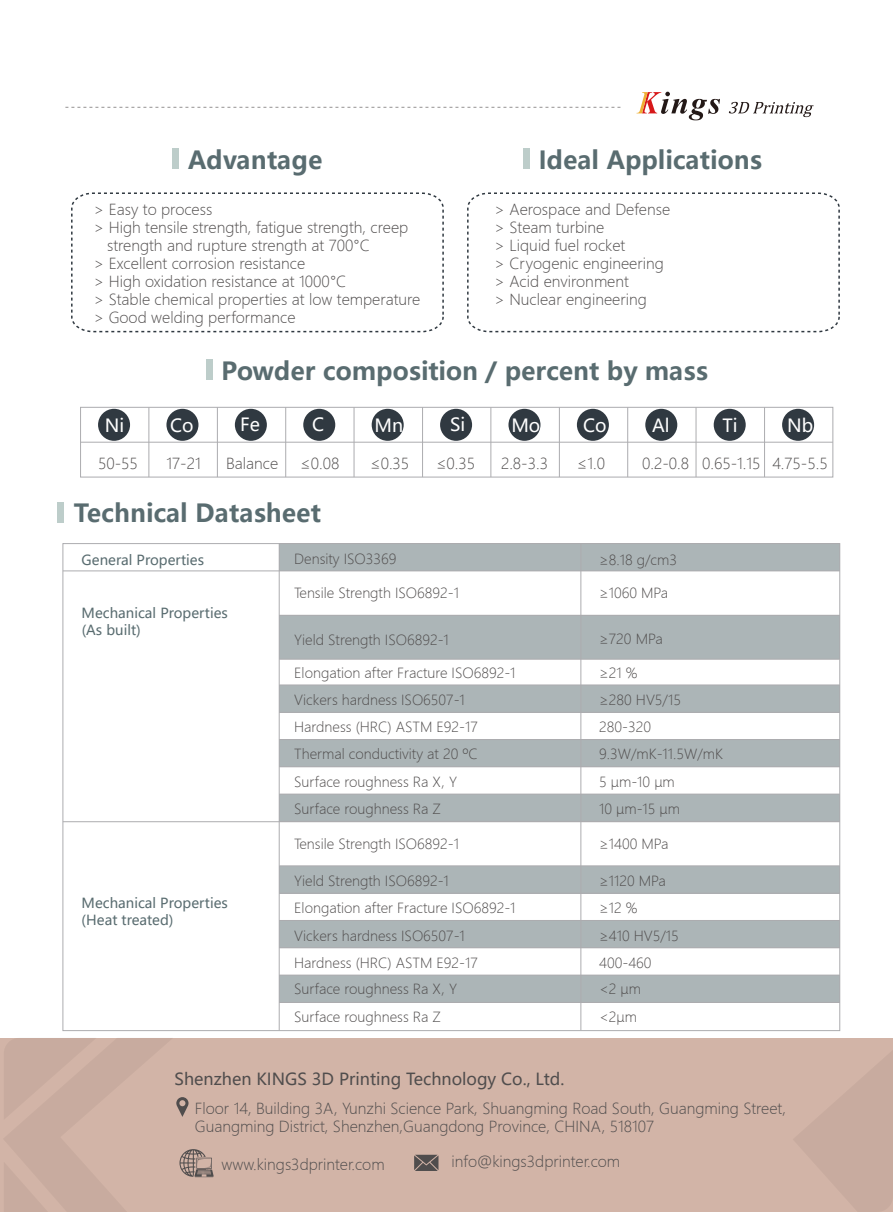
<style>
.page{position:relative;width:893px;height:1212px;background:#fff}
.page>*{position:absolute;margin:0;border:0;box-sizing:border-box;transform-origin:0 0}
.t1{font:700 24.75px "Microsoft Ya Hei";color:#596c70}
.t2{font:18px "Microsoft Ya Hei";color:#fff}
.t3{font:16.5px "Microsoft Ya Hei";color:#504d4d}
.t4{font:300 15px/18px "Microsoft Ya Hei";color:#504d4d}
.t5{font:300 13.8px "Microsoft Ya Hei";color:#504d4d}
.t6{font:13.8px/16.5px "Microsoft Ya Hei";color:#596c70}
</style>
<div class="page">
<div style="left:645px;top:409px;width:32px;height:32px;background:#303941;border-radius:50%"></div>
<div style="left:577px;top:409px;width:32px;height:32px;background:#303941;border-radius:50%"></div>
<div style="left:98px;top:409px;width:32px;height:32px;background:#303941;border-radius:50%"></div>
<div style="left:372px;top:409px;width:32px;height:32px;background:#303941;border-radius:50%"></div>
<svg style="left:636px;top:92px;width:84px;height:28px"></svg>
<svg style="left:729px;top:102px;width:85px;height:15px"></svg>
<svg style="left:65px;top:107px;width:556px;height:1px"></svg>
<svg style="left:467px;top:192px;width:373px;height:141px"></svg>
<svg style="left:71px;top:192px;width:373px;height:141px"></svg>
<div style="left:0;top:1038px;width:893px;height:174px;background:#d2b4a7"></div>
<div style="left:172px;top:149px;width:6px;height:20px;background:#bdcdca"></div>
<div style="left:523px;top:149px;width:7px;height:20px;background:#bdcdca"></div>
<div style="left:57px;top:502px;width:7px;height:21px;background:#bdcdca"></div>
<svg style="left:176px;top:1097px;width:38px;height:81px"></svg>
<svg style="left:414px;top:1155px;width:24px;height:16px"></svg>
<div style="left:206px;top:359px;width:7px;height:21px;background:#bdcdca"></div>
<div style="left:166px;top:409px;width:32px;height:32px;background:#303941;border-radius:50%"></div>
<div style="left:235px;top:409px;width:32px;height:32px;background:#303941;border-radius:50%"></div>
<div style="left:303px;top:409px;width:32px;height:32px;background:#303941;border-radius:50%"></div>
<div style="left:440px;top:409px;width:32px;height:32px;background:#303941;border-radius:50%"></div>
<div style="left:508px;top:409px;width:32px;height:32px;background:#303941;border-radius:50%"></div>
<div style="left:714px;top:409px;width:32px;height:32px;background:#303941;border-radius:50%"></div>
<div style="left:782px;top:409px;width:32px;height:32px;background:#303941;border-radius:50%"></div>
<div style="left:80px;top:407px;width:753px;height:70px;border:1px solid #acacaf"></div>
<hr style="left:81px;top:442px;width:752px;height:1px;background:#acacaf">
<hr style="left:764px;top:407px;width:1px;height:70px;background:#acacaf">
<hr style="left:696px;top:407px;width:1px;height:70px;background:#acacaf">
<hr style="left:627px;top:407px;width:1px;height:70px;background:#acacaf">
<hr style="left:559px;top:407px;width:1px;height:70px;background:#acacaf">
<hr style="left:491px;top:407px;width:1px;height:70px;background:#acacaf">
<hr style="left:422px;top:407px;width:1px;height:70px;background:#acacaf">
<hr style="left:354px;top:407px;width:1px;height:70px;background:#acacaf">
<hr style="left:285px;top:407px;width:1px;height:70px;background:#acacaf">
<hr style="left:217px;top:407px;width:1px;height:70px;background:#acacaf">
<hr style="left:149px;top:407px;width:1px;height:70px;background:#acacaf">
<div style="left:279px;top:544px;width:561px;height:27px;background:#acb5b7"></div>
<div style="left:279px;top:615px;width:561px;height:44px;background:#acb5b7"></div>
<div style="left:279px;top:685px;width:561px;height:27px;background:#acb5b7"></div>
<div style="left:279px;top:739px;width:561px;height:28px;background:#acb5b7"></div>
<div style="left:279px;top:794px;width:561px;height:27px;background:#acb5b7"></div>
<div style="left:279px;top:866px;width:561px;height:27px;background:#acb5b7"></div>
<div style="left:279px;top:920px;width:561px;height:28px;background:#acb5b7"></div>
<div style="left:279px;top:975px;width:561px;height:27px;background:#acb5b7"></div>
<hr style="left:279px;top:920px;width:561px;height:1px;background:#acacaf">
<hr style="left:279px;top:893px;width:561px;height:1px;background:#acacaf">
<hr style="left:279px;top:865px;width:561px;height:1px;background:#acacaf">
<hr style="left:63px;top:821px;width:777px;height:1px;background:#acacaf">
<hr style="left:279px;top:794px;width:561px;height:1px;background:#acacaf">
<hr style="left:279px;top:766px;width:561px;height:1px;background:#acacaf">
<hr style="left:279px;top:739px;width:561px;height:1px;background:#acacaf">
<hr style="left:279px;top:712px;width:561px;height:1px;background:#acacaf">
<hr style="left:279px;top:685px;width:561px;height:1px;background:#acacaf">
<hr style="left:279px;top:659px;width:561px;height:1px;background:#acacaf">
<hr style="left:279px;top:615px;width:561px;height:1px;background:#acacaf">
<hr style="left:63px;top:571px;width:777px;height:1px;background:#acacaf">
<hr style="left:581px;top:544px;width:1px;height:486px;background:#acacaf">
<hr style="left:279px;top:544px;width:1px;height:486px;background:#acacaf">
<hr style="left:279px;top:947px;width:561px;height:1px;background:#acacaf">
<hr style="left:279px;top:975px;width:561px;height:1px;background:#acacaf">
<hr style="left:279px;top:1002px;width:561px;height:1px;background:#acacaf">
<h1 class="t1" style="left:188px;top:149px;width:136px">Advantage</h1>
<h1 class="t1" style="left:538px;top:149px;width:225px">Ideal Applications</h1>
<p class="t4" style="left:94px;top:202px;width:120px">&gt; Easy to process</p>
<p class="t4" style="left:94px;top:220px;width:316px">&gt; High tensile strength, fatigue strength, creep</p>
<p class="t4" style="left:107px;top:238px;width:264px">strength and rupture strength at 700°C</p>
<p class="t4" style="left:94px;top:256px;width:213px">&gt; Excellent corrosion resistance</p>
<p class="t4" style="left:94px;top:274px;width:254px">&gt; High oxidation resistance at 1000°C</p>
<p class="t4" style="left:94px;top:292px;width:328px">&gt; Stable chemical properties at low temperature</p>
<p class="t4" style="left:94px;top:310px;width:203px">&gt; Good welding performance</p>
<p class="t4" style="left:494px;top:202px;width:177px">&gt; Aerospace and Defense &gt; Steam turbine<br>&gt; Liquid fuel rocket<br>&gt; Cryogenic engineering &gt; Acid environment<br>&gt; Nuclear engineering</p>
<h1 class="t1" style="left:221px;top:360px;width:488px">Powder composition / percent by mass</h1>
<p class="t2" style="left:450px;top:417px;width:17px">Si</p>
<p class="t2" style="left:312px;top:417px;width:14px">C</p>
<p class="t2" style="left:240px;top:417px;width:21px">Fe</p>
<p class="t2" style="left:652px;top:418px;width:19px">Al</p>
<p class="t2" style="left:787px;top:418px;width:28px">Nb</p>
<p class="t2" style="left:105px;top:418px;width:21px">Ni</p>
<p class="t2" style="left:511px;top:418px;width:31px">Mo</p>
<p class="t2" style="left:583px;top:418px;width:25px">Co</p>
<p class="t2" style="left:722px;top:418px;width:17px">Ti</p>
<p class="t2" style="left:170px;top:418px;width:25px">Co</p>
<p class="t2" style="left:375px;top:418px;width:30px">Mn</p>
<p class="t4" style="left:98px;top:456px;width:41px">50-55</p>
<p class="t4" style="left:166px;top:456px;width:36px">17-21</p>
<p class="t4" style="left:226px;top:456px;width:54px">Balance</p>
<p class="t4" style="left:300px;top:454px;width:41px">≤0.08</p>
<p class="t4" style="left:370px;top:454px;width:41px">≤0.35</p>
<p class="t4" style="left:436px;top:454px;width:41px">≤0.35</p>
<p class="t4" style="left:501px;top:456px;width:49px">2.8-3.3</p>
<p class="t4" style="left:577px;top:454px;width:30px">≤1.0</p>
<p class="t4" style="left:642px;top:456px;width:187px">0.2-0.8 0.65-1.15 4.75-5.5</p>
<h1 class="t1" style="left:74px;top:502px;width:249px">Technical Datasheet</h1>
<p class="t6" style="left:82px;top:553px;width:124px">General Properties</p>
<p class="t5" style="left:294px;top:553px;width:104px">Density ISO3369</p>
<p class="t5" style="left:599px;top:551px;width:79px">≥8.18 g/cm3</p>
<p class="t6" style="left:82px;top:606px;width:148px">Mechanical Properties (As built)</p>
<p class="t6" style="left:82px;top:896px;width:148px">Mechanical Properties (Heat treated)</p>
<p class="t5" style="left:294px;top:587px;width:166px">Tensile Strength ISO6892-1</p>
<p class="t5" style="left:599px;top:584px;width:71px">≥1060 MPa</p>
<p class="t5" style="left:294px;top:634px;width:156px">Yield Strength ISO6892-1</p>
<p class="t5" style="left:599px;top:629px;width:65px">≥720 MPa</p>
<p class="t5" style="left:294px;top:666px;width:223px">Elongation after Fracture ISO6892-1</p>
<p class="t5" style="left:599px;top:663px;width:40px">≥21 %</p>
<p class="t5" style="left:294px;top:694px;width:172px">Vickers hardness ISO6507-1</p>
<p class="t5" style="left:599px;top:691px;width:83px">≥280 HV5/15</p>
<p class="t5" style="left:294px;top:721px;width:185px">Hardness (HRC) ASTM E92-17</p>
<p class="t5" style="left:599px;top:721px;width:53px">280-320</p>
<p class="t5" style="left:294px;top:748px;width:185px">Thermal conductivity at 20 ºC</p>
<p class="t5" style="left:599px;top:745px;width:125px">9.3W/mK-11.5W/mK</p>
<p class="t5" style="left:294px;top:775px;width:164px">Surface roughness Ra X, Y</p>
<p class="t5" style="left:599px;top:772px;width:77px">5 μm-10 μm</p>
<p class="t5" style="left:294px;top:802px;width:148px">Surface roughness Ra Z</p>
<p class="t5" style="left:599px;top:799px;width:82px">10 μm-15 μm</p>
<p class="t5" style="left:294px;top:838px;width:166px">Tensile Strength ISO6892-1</p>
<p class="t5" style="left:599px;top:835px;width:71px">≥1400 MPa</p>
<p class="t5" style="left:294px;top:874px;width:156px">Yield Strength ISO6892-1</p>
<p class="t5" style="left:599px;top:871px;width:68px">≥1120 MPa</p>
<p class="t5" style="left:294px;top:902px;width:223px">Elongation after Fracture ISO6892-1</p>
<p class="t5" style="left:599px;top:899px;width:40px">≥12 %</p>
<p class="t5" style="left:294px;top:929px;width:172px">Vickers hardness ISO6507-1</p>
<p class="t5" style="left:599px;top:926px;width:81px">≥410 HV5/15</p>
<p class="t5" style="left:294px;top:957px;width:185px">Hardness (HRC) ASTM E92-17</p>
<p class="t5" style="left:599px;top:957px;width:54px">400-460</p>
<p class="t5" style="left:294px;top:983px;width:164px">Surface roughness Ra X, Y</p>
<p class="t5" style="left:599px;top:980px;width:43px">&lt;2 μm</p>
<p class="t5" style="left:294px;top:1011px;width:148px">Surface roughness Ra Z</p>
<p class="t5" style="left:599px;top:1008px;width:39px">&lt;2μm</p>
<p class="t3" style="left:175px;top:1071px;width:391px">Shenzhen KINGS 3D Printing Technology Co., Ltd.</p>
<p class="t4" style="left:195px;top:1100px;width:593px">Floor 14, Building 3A, Yunzhi Science Park, Shuangming Road South, Guangming Street,<br>Guangming District, Shenzhen,Guangdong Province, CHINA, 518107</p>
<p class="t4" style="left:221px;top:1156px;width:165px">www.kings3dprinter.com</p>
<p class="t4" style="left:451px;top:1154px;width:170px">info@kings3dprinter.com</p>
</div>
